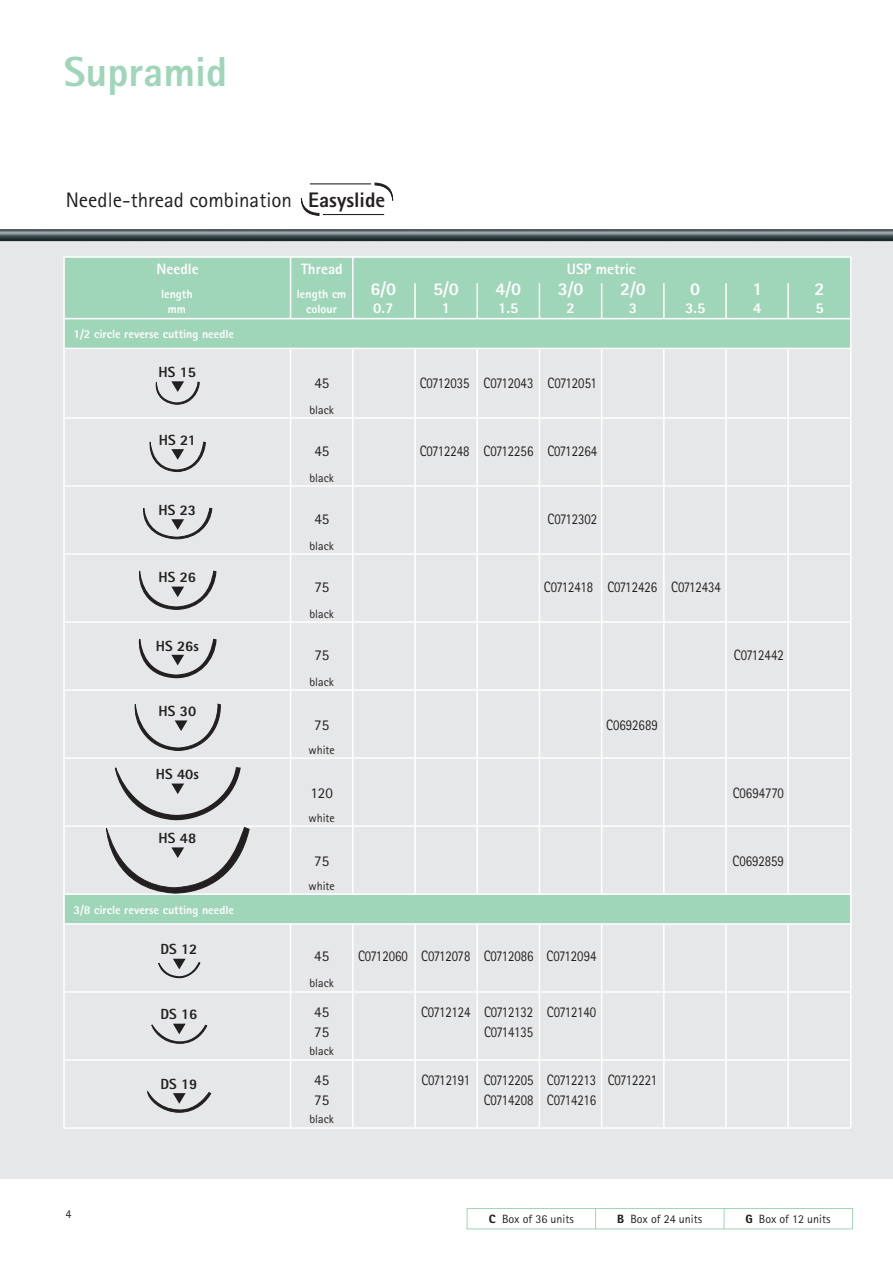
<style>
.page{position:relative;width:893px;height:1263px;background:#fff}
.page>*{position:absolute;margin:0;border:0;box-sizing:border-box;transform-origin:0 0}
.t1{font:800 42px "Rotis Sans Serif";color:#9fd5b8}
.t2{font:21px "Rotis Sans Serif";color:#231f20}
.t3{font:800 18px "Rotis Sans Serif";color:#fff}
.t4{font:15px/19.5px "Rotis Sans Serif";color:#231f20;text-align:right;scale:.85 1}
.t5{font:800 15px "Rotis Sans Serif";color:#fff}
.t6{font:15px/19.5px "Rotis Sans Serif";color:#231f20}
.t7{font:800 14.7px "Rotis Sans Serif";color:#231f20}
.t8{font:12px "Rotis Sans Serif";color:#231f20}
.t9{font:800 12px/15.6px "Rotis Sans Serif";color:#fff;text-align:center}
.s1{font-weight:800}
.s2{font-family:"Rotis Sans Serif Black 95"}
</style>
<div class="page">
<div style="left:0;top:241px;width:893px;height:938px;background:#e6e7e8"></div>
<img style="left:0;top:229px;width:893px;height:12px">
<svg style="left:301px;top:197px;width:19px;height:19px"></svg>
<hr style="left:323px;top:214px;width:61px;height:1px;background:#231f20">
<svg style="left:374px;top:182px;width:19px;height:19px"></svg>
<hr style="left:310px;top:183px;width:61px;height:1px;background:#231f20">
<svg style="left:595px;top:1210px;width:1px;height:17px"></svg>
<div style="left:467px;top:1208px;width:386px;height:21px;border:1px solid #9fd5b8"></div>
<svg style="left:724px;top:1208px;width:1px;height:21px"></svg>
<hr style="left:64px;top:417px;width:787px;height:2px;background:#fff">
<hr style="left:414px;top:348px;width:2px;height:780px;background:#fff">
<hr style="left:476px;top:348px;width:2px;height:780px;background:#fff">
<hr style="left:539px;top:348px;width:1px;height:780px;background:#fff">
<hr style="left:601px;top:348px;width:1px;height:780px;background:#fff">
<hr style="left:663px;top:348px;width:1px;height:780px;background:#fff">
<hr style="left:725px;top:348px;width:2px;height:780px;background:#fff">
<hr style="left:352px;top:348px;width:2px;height:780px;background:#fff">
<hr style="left:290px;top:348px;width:1px;height:780px;background:#fff">
<hr style="left:64px;top:485px;width:787px;height:2px;background:#fff">
<hr style="left:64px;top:553px;width:787px;height:2px;background:#fff">
<hr style="left:64px;top:621px;width:787px;height:2px;background:#fff">
<hr style="left:64px;top:689px;width:787px;height:2px;background:#fff">
<hr style="left:64px;top:757px;width:787px;height:2px;background:#fff">
<hr style="left:64px;top:825px;width:787px;height:2px;background:#fff">
<hr style="left:64px;top:991px;width:787px;height:2px;background:#fff">
<hr style="left:787px;top:348px;width:2px;height:780px;background:#fff">
<hr style="left:63px;top:348px;width:2px;height:780px;background:#fff">
<hr style="left:850px;top:348px;width:1px;height:780px;background:#fff">
<div style="left:63px;top:256px;width:788px;height:63px;background:#9fd5b8;border:2px solid #fff"></div>
<hr style="left:414px;top:283px;width:2px;height:36px;background:#fff">
<hr style="left:476px;top:283px;width:2px;height:36px;background:#fff">
<hr style="left:539px;top:283px;width:1px;height:36px;background:#fff">
<hr style="left:601px;top:283px;width:1px;height:36px;background:#fff">
<hr style="left:663px;top:283px;width:1px;height:36px;background:#fff">
<hr style="left:725px;top:283px;width:2px;height:36px;background:#fff">
<hr style="left:290px;top:257px;width:1px;height:62px;background:#fff">
<hr style="left:352px;top:257px;width:1px;height:62px;background:#fff">
<hr style="left:787px;top:283px;width:2px;height:36px;background:#fff">
<div style="left:63px;top:318px;width:788px;height:31px;background:#9fd5b8;border:2px solid #fff"></div>
<div style="left:63px;top:893px;width:788px;height:32px;background:#9fd5b8;border:2px solid #fff"></div>
<hr style="left:64px;top:1059px;width:787px;height:2px;background:#fff">
<hr style="left:64px;top:1127px;width:787px;height:2px;background:#fff">
<svg style="left:147px;top:1091px;width:64px;height:22px"></svg>
<svg style="left:151px;top:1023px;width:56px;height:21px"></svg>
<svg style="left:158px;top:959px;width:42px;height:19px"></svg>
<svg style="left:106px;top:767px;width:144px;height:127px"></svg>
<svg style="left:134px;top:703px;width:87px;height:48px"></svg>
<svg style="left:138px;top:638px;width:79px;height:41px"></svg>
<svg style="left:139px;top:570px;width:77px;height:40px"></svg>
<svg style="left:143px;top:507px;width:69px;height:32px"></svg>
<svg style="left:149px;top:441px;width:57px;height:31px"></svg>
<svg style="left:155px;top:381px;width:45px;height:24px"></svg>
<h1 class="t1" style="left:64px;top:56px;width:165px">Supramid</h1>
<h2 class="t2" style="left:66px;top:192px;width:321px">Needle-thread combination <span class="s1">Easyslide</span></h2>
<p class="t5" style="left:156px;top:263px;width:44px">Needle</p>
<p class="t5" style="left:567px;top:263px;width:70px">USP metric</p>
<p class="t5" style="left:301px;top:263px;width:43px">Thread</p>
<p class="t9" style="left:161px;top:287px;width:33px">length mm</p>
<p class="t9" style="left:297px;top:287px;width:51px">length cm colour</p>
<p class="t9" style="left:73px;top:327px;width:162px">1/2 circle reverse cutting needle</p>
<p class="t3" style="left:371px;top:282px;width:27px">6/0</p>
<p class="t5" style="left:373px;top:302px;width:22px">0.7</p>
<p class="t3" style="left:433px;top:282px;width:27px">5/0</p>
<p class="t5" style="left:442px;top:302px;width:10px">1</p>
<p class="t3" style="left:495px;top:282px;width:27px">4/0</p>
<p class="t5" style="left:498px;top:302px;width:22px">1.5</p>
<p class="t3" style="left:558px;top:282px;width:27px">3/0</p>
<p class="t5" style="left:566px;top:302px;width:10px">2</p>
<p class="t7" style="left:159px;top:366px;width:39px">HS 15</p>
<p class="t7" style="left:159px;top:434px;width:39px">HS 21</p>
<p class="t7" style="left:159px;top:504px;width:39px">HS 23</p>
<p class="t6" style="left:314px;top:374px;width:16px">45</p>
<p class="t4" style="left:420px;top:374px;width:210px">C0712035 C0712043 C0712051</p>
<p class="t8" style="left:309px;top:405px;width:26px">black</p>
<p class="t6" style="left:314px;top:442px;width:16px">45</p>
<p class="t4" style="left:420px;top:442px;width:210px">C0712248 C0712256 C0712264</p>
<p class="t8" style="left:309px;top:473px;width:26px">black</p>
<p class="t6" style="left:314px;top:510px;width:16px">45</p>
<p class="t4" style="left:547px;top:510px;width:60px">C0712302</p>
<p class="t8" style="left:309px;top:541px;width:26px">black</p>
<p class="t3" style="left:620px;top:282px;width:27px">2/0</p>
<p class="t5" style="left:629px;top:302px;width:10px">3</p>
<p class="t3" style="left:690px;top:282px;width:12px">0</p>
<p class="t5" style="left:685px;top:302px;width:22px">3.5</p>
<p class="t7" style="left:159px;top:572px;width:39px">HS 26</p>
<p class="t6" style="left:314px;top:579px;width:16px">75</p>
<p class="t4" style="left:544px;top:579px;width:210px">C0712418 C0712426 C0712434</p>
<p class="t8" style="left:309px;top:609px;width:26px">black</p>
<p class="t3" style="left:752px;top:282px;width:12px">1</p>
<p class="t5" style="left:753px;top:302px;width:10px">4</p>
<p class="t7" style="left:156px;top:640px;width:45px">HS 26s</p>
<p class="t7" style="left:159px;top:705px;width:39px">HS 30</p>
<p class="t7" style="left:156px;top:769px;width:45px">HS 40s</p>
<p class="t7" style="left:159px;top:833px;width:39px">HS 48</p>
<p class="t9" style="left:73px;top:903px;width:162px">3/8 circle reverse cutting needle</p>
<p class="t7" style="left:160px;top:943px;width:39px">DS 12</p>
<p class="t7" style="left:160px;top:1009px;width:39px">DS 16</p>
<p class="t7" style="left:160px;top:1078px;width:39px">DS 19</p>
<p class="t6" style="left:314px;top:647px;width:16px">75</p>
<p class="t4" style="left:734px;top:647px;width:60px">C0712442</p>
<p class="t8" style="left:309px;top:677px;width:26px">black</p>
<p class="t6" style="left:314px;top:716px;width:16px">75</p>
<p class="t4" style="left:606px;top:716px;width:62px">C0692689</p>
<p class="t8" style="left:308px;top:745px;width:28px">white</p>
<p class="t6" style="left:310px;top:785px;width:24px">120</p>
<p class="t4" style="left:733px;top:785px;width:62px">C0694770</p>
<p class="t8" style="left:308px;top:813px;width:28px">white</p>
<p class="t6" style="left:314px;top:853px;width:16px">75</p>
<p class="t4" style="left:732px;top:853px;width:62px">C0692859</p>
<p class="t8" style="left:308px;top:881px;width:28px">white</p>
<p class="t6" style="left:314px;top:948px;width:16px">45</p>
<p class="t4" style="left:358px;top:948px;width:282px">C0712060 C0712078 C0712086 C0712094</p>
<p class="t8" style="left:309px;top:978px;width:26px">black</p>
<p class="t6" style="left:314px;top:1003px;width:16px">45<br>75</p>
<p class="t4" style="left:421px;top:1003px;width:133px">C0712124 C0712132<br>C0714135</p>
<p class="t4" style="left:547px;top:1003px;width:60px">C0712140</p>
<p class="t6" style="left:314px;top:1071px;width:16px">45<br>75</p>
<p class="t4" style="left:421px;top:1071px;width:133px">C0712191 C0712205<br>C0714208</p>
<p class="t4" style="left:547px;top:1071px;width:60px;text-align:left">C0712213<br>C0714216</p>
<p class="t4" style="left:608px;top:1071px;width:60px">C0712221</p>
<p class="t8" style="left:309px;top:1046px;width:26px">black</p>
<p class="t8" style="left:309px;top:1114px;width:26px">black</p>
<p class="t3" style="left:814px;top:282px;width:12px">2</p>
<p class="t5" style="left:815px;top:302px;width:10px">5</p>
<p class="t8" style="left:66px;top:1210px;width:7px">4</p>
<p class="t8" style="left:489px;top:1215px;width:86px"><span class="s2">C</span> Box of 36 units</p>
<p class="t8" style="left:617px;top:1215px;width:87px"><span class="s2">B</span> Box of 24 units</p>
<p class="t8" style="left:745px;top:1215px;width:87px"><span class="s2">G</span> Box of 12 units</p>
</div>
